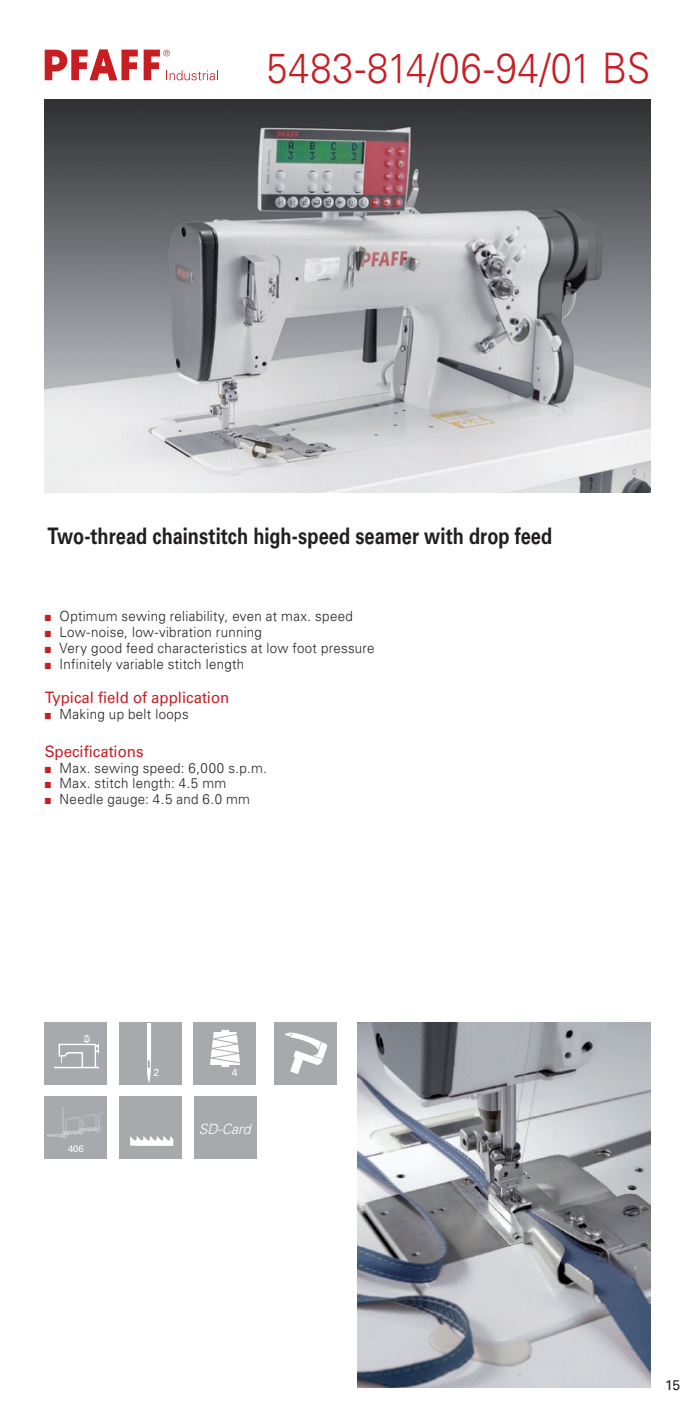
<style>
.page{position:relative;width:695px;height:1414px;background:#fff}
.page>*{position:absolute;margin:0;border:0;box-sizing:border-box;transform-origin:0 0}
.Titel_1{font:300 42px "Univers";letter-spacing:.025em;color:#c71e24;scale:.9 1}
.Zwischenüberschrift{font:700 22.75px "Univers";letter-spacing:.005em;color:#231f20;scale:.8 1}
.Subheadline_Univers{font:15.75px "Univers";color:#c71e24;scale:.95 1}
.t1{font:italic 300 14.17px "Univers";color:#fff}
.Einzug_3_mm{font:300 14px "Univers";letter-spacing:.025em;color:#231f20;scale:.95 1}
.t2{font:14px "Univers";color:#231f20}
.Piktogramme{font:10.33px "Univers";color:#fff}
.t3{font:9.45px "Univers";color:#fff}
.s1{color:#c71e24}
</style>
<div class="page">
<svg style="left:45px;top:50px;width:173px;height:30px"></svg>
<img style="left:45px;top:99px;width:605px;height:394px">
<img style="left:357px;top:1022px;width:293px;height:366px">
<div style="left:45px;top:1022px;width:62px;height:62px;background:#a8a9ad"></div>
<img style="left:54px;top:1035px;width:45px;height:34px">
<div style="left:193px;top:1022px;width:63px;height:62px;background:#a8a9ad"></div>
<img style="left:210px;top:1030px;width:29px;height:37px">
<div style="left:119px;top:1096px;width:63px;height:63px;background:#a8a9ad"></div>
<img style="left:130px;top:1136px;width:44px;height:10px">
<div style="left:45px;top:1096px;width:62px;height:63px;background:#a8a9ad"></div>
<img style="left:47px;top:1107px;width:56px;height:31px">
<div style="left:274px;top:1022px;width:63px;height:62px;background:#a8a9ad"></div>
<img style="left:285px;top:1032px;width:43px;height:42px">
<div style="left:119px;top:1022px;width:63px;height:62px;background:#a8a9ad"></div>
<img style="left:147px;top:1023px;width:4px;height:60px">
<div style="left:194px;top:1096px;width:62px;height:63px;background:#a8a9ad"></div>
<p class="Titel_1" style="left:266px;top:43px;width:428px">5483-814/06-94/01 BS</p>
<p class="Zwischenüberschrift" style="left:47px;top:523px;width:632px">Two-thread chainstitch high-speed seamer with drop feed</p>
<p class="Einzug_3_mm" style="left:45px;top:608px;width:326px"><span class="s1">■</span> Optimum sewing reliability, even at max. speed</p>
<p class="Einzug_3_mm" style="left:45px;top:624px;width:230px"><span class="s1">■</span> Low-noise, low-vibration running</p>
<p class="Einzug_3_mm" style="left:45px;top:639px;width:349px"><span class="s1">■</span> Very good feed characteristics at low foot pressure</p>
<p class="Einzug_3_mm" style="left:45px;top:655px;width:212px"><span class="s1">■</span> Infinitely variable stitch length</p>
<p class="Subheadline_Univers" style="left:45px;top:688px;width:196px">Typical field of application</p>
<p class="Einzug_3_mm" style="left:45px;top:706px;width:153px"><span class="s1">■</span> Making up belt loops</p>
<p class="Subheadline_Univers" style="left:45px;top:742px;width:106px">Specifications</p>
<p class="Einzug_3_mm" style="left:45px;top:759px;width:235px"><span class="s1">■</span> Max. sewing speed: 6,000 s.p.m.</p>
<p class="Einzug_3_mm" style="left:45px;top:775px;width:193px"><span class="s1">■</span> Max. stitch length: 4.5 mm</p>
<p class="Einzug_3_mm" style="left:45px;top:791px;width:218px"><span class="s1">■</span> Needle gauge: 4.5 and 6.0 mm</p>
<p class="t3" style="left:68px;top:1143px;width:17px">406</p>
<p class="Piktogramme" style="left:153px;top:1066px;width:7px">2</p>
<p class="Piktogramme" style="left:232px;top:1066px;width:7px">4</p>
<p class="t1" style="left:199px;top:1120px;width:53px">SD-Card</p>
<p class="t2" style="left:665px;top:1377px;width:17px">15</p>
</div>
